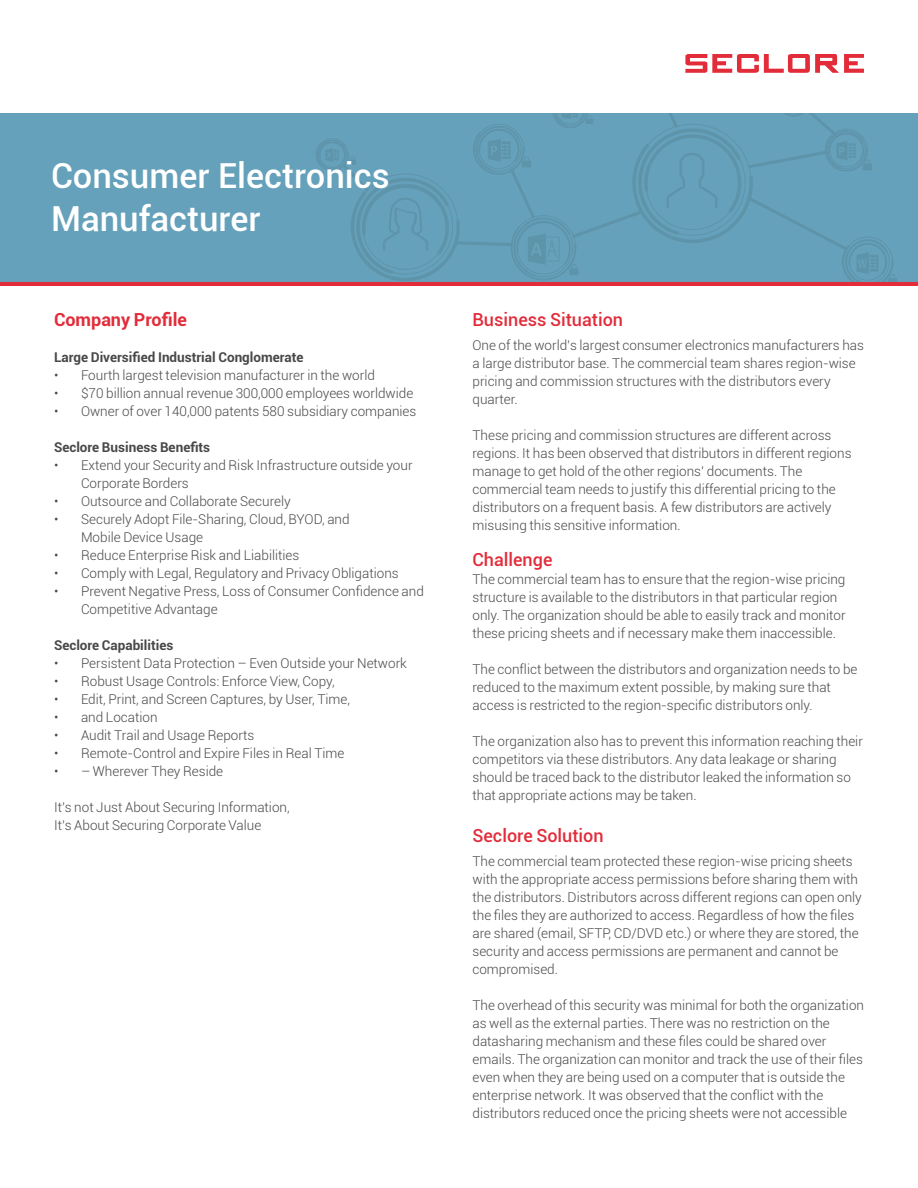
<style>
.page{position:relative;width:918px;height:1188px;background:#fff}
.page>*{position:absolute;margin:0;border:0;box-sizing:border-box;transform-origin:0 0}
.t1{font:500 34.5px/43.5px "Roboto";color:#fff}
.t2{font:500 18px "Roboto";color:#e22c3a}
.t3{font:700 18px "Roboto";color:#e22c3a}
.t4{font:300 13.5px/18px "Roboto";color:#484849}
.t5{font:700 13.5px "Roboto";color:#484849}
</style>
<div class="page">
<div style="left:0;top:113px;width:918px;height:169px;background:#65a1ba"></div>
<svg style="left:316px;top:113px;width:581px;height:169px"></svg>
<hr style="left:0;top:282px;width:918px;height:4px;background:#e22c3a">
<svg style="left:685px;top:54px;width:179px;height:19px"></svg>
<h1 class="t1" style="left:51px;top:153px;width:340px">Consumer Electronics<br>Manufacturer</h1>
<h2 class="t3" style="left:54px;top:307px;width:134px">Company Profile</h2>
<p class="t5" style="left:54px;top:348px;width:251px">Large Diversified Industrial Conglomerate</p>
<p class="t4" style="left:54px;top:366px;width:323px">• Fourth largest television manufacturer in the world</p>
<p class="t4" style="left:54px;top:384px;width:361px">• $70 billion annual revenue 300,000 employees worldwide</p>
<p class="t4" style="left:54px;top:402px;width:364px">• Owner of over 140,000 patents 580 subsidiary companies</p>
<p class="t5" style="left:54px;top:438px;width:158px">Seclore Business Benefits</p>
<p class="t4" style="left:81px;top:456px;width:333px;text-indent:-27px">• Extend your Security and Risk Infrastructure outside your<br>Corporate Borders</p>
<p class="t4" style="left:54px;top:492px;width:238px">• Outsource and Collaborate Securely</p>
<p class="t4" style="left:81px;top:510px;width:270px;text-indent:-27px">• Securely Adopt File-Sharing, Cloud, BYOD, and<br>Mobile Device Usage</p>
<p class="t4" style="left:54px;top:546px;width:247px">• Reduce Enterprise Risk and Liabilities</p>
<p class="t4" style="left:54px;top:564px;width:346px">• Comply with Legal, Regulatory and Privacy Obligations</p>
<p class="t4" style="left:81px;top:582px;width:344px;text-indent:-27px">• Prevent Negative Press, Loss of Consumer Confidence and<br>Competitive Advantage</p>
<p class="t5" style="left:54px;top:636px;width:121px">Seclore Capabilities</p>
<p class="t4" style="left:54px;top:654px;width:354px">• Persistent Data Protection – Even Outside your Network</p>
<p class="t4" style="left:54px;top:672px;width:282px">• Robust Usage Controls: Enforce View, Copy,</p>
<p class="t4" style="left:54px;top:690px;width:298px">• Edit, Print, and Screen Captures, by User, Time,</p>
<p class="t4" style="left:54px;top:708px;width:105px">• and Location</p>
<p class="t4" style="left:54px;top:726px;width:202px">• Audit Trail and Usage Reports</p>
<p class="t4" style="left:54px;top:744px;width:292px">• Remote-Control and Expire Files in Real Time</p>
<p class="t4" style="left:54px;top:762px;width:171px">• – Wherever They Reside</p>
<p class="t4" style="left:54px;top:798px;width:237px">It’s not Just About Securing Information,<br>It’s About Securing Corporate Value</p>
<h2 class="t2" style="left:472px;top:307px;width:152px">Business Situation</h2>
<p class="t4" style="left:472px;top:336px;width:393px">One of the world’s largest consumer electronics manufacturers has a large distributor base. The commercial team shares region-wise pricing and commission structures with the distributors every quarter.</p>
<p class="t4" style="left:472px;top:426px;width:381px">These pricing and commission structures are different across regions. It has been observed that distributors in different regions manage to get hold of the other regions’ documents. The commercial team needs to justify this differential pricing to the distributors on a frequent basis. A few distributors are actively misusing this sensitive information.</p>
<h2 class="t2" style="left:472px;top:547px;width:81px">Challenge</h2>
<p class="t4" style="left:473px;top:570px;width:375px">The commercial team has to ensure that the region-wise pricing structure is available to the distributors in that particular region only. The organization should be able to easily track and monitor these pricing sheets and if necessary make them inaccessible.</p>
<p class="t4" style="left:473px;top:660px;width:387px">The conflict between the distributors and organization needs to be reduced to the maximum extent possible, by making sure that access is restricted to the region-specific distributors only.</p>
<p class="t4" style="left:473px;top:732px;width:392px">The organization also has to prevent this information reaching their competitors via these distributors. Any data leakage or sharing should be traced back to the distributor leaked the information so that appropriate actions may be taken.</p>
<h2 class="t2" style="left:472px;top:823px;width:133px">Seclore Solution</h2>
<p class="t4" style="left:472px;top:852px;width:391px">The commercial team protected these region-wise pricing sheets with the appropriate access permissions before sharing them with the distributors. Distributors across different regions can open only the files they are authorized to access. Regardless of how the files are shared (email, SFTP, CD/DVD etc.) or where they are stored, the security and access permissions are permanent and cannot be compromised.</p>
<p class="t4" style="left:472px;top:996px;width:393px">The overhead of this security was minimal for both the organization as well as the external parties. There was no restriction on the datasharing mechanism and these files could be shared over emails. The organization can monitor and track the use of their files even when they are being used on a computer that is outside the enterprise network. It was observed that the conflict with the distributors reduced once the pricing sheets were not accessible</p>
</div>
